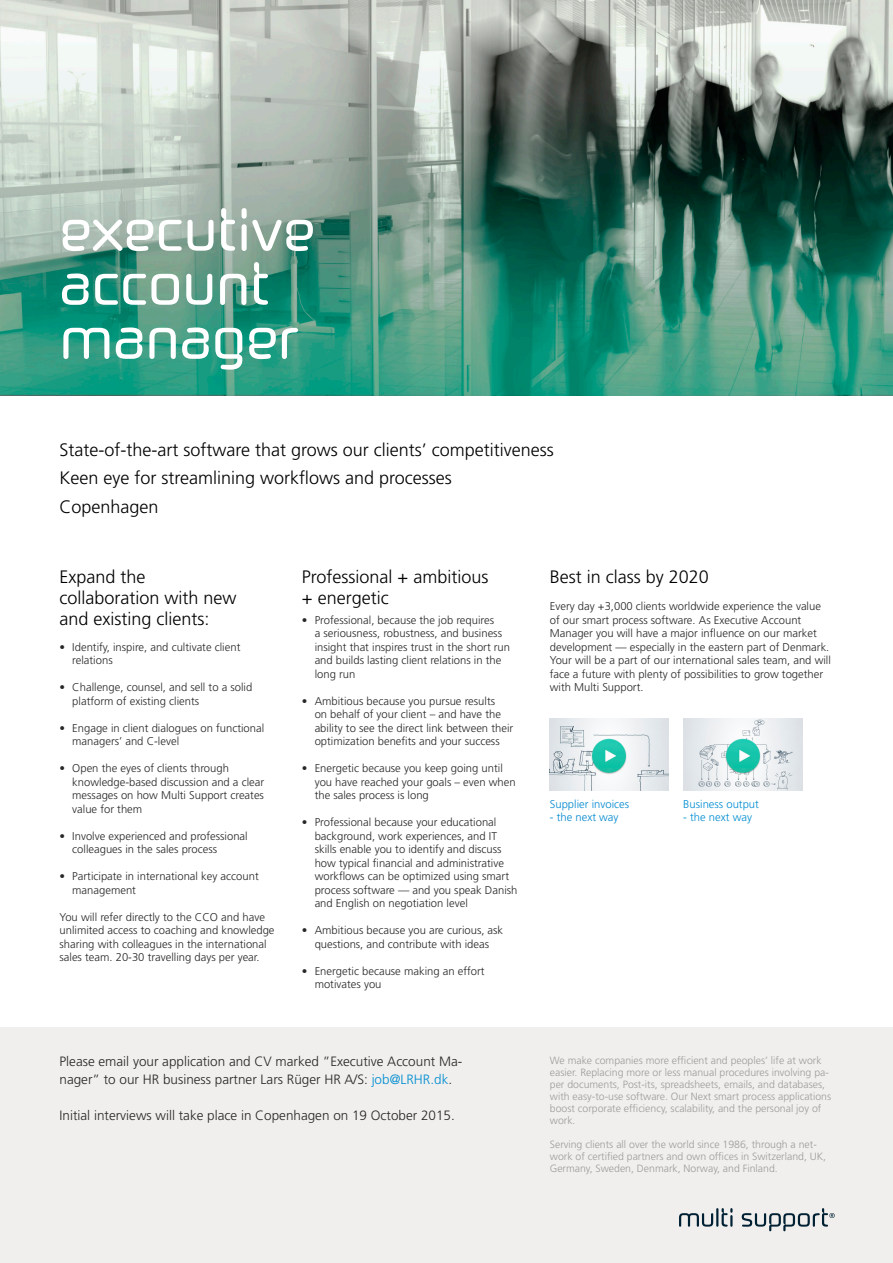
<style>
.page{position:relative;width:893px;height:1263px;background:#fff}
.page>*{position:absolute;margin:0;border:0;box-sizing:border-box;transform-origin:0 0}
.t1{font:54px "MS Headline";color:#fff}
.t2{font:300 18px/21px "Frutiger LT Std";color:#000}
.t3{font:300 13.5px/18px "Frutiger LT Std";color:#272727}
.Brødtekst{font:300 11.25px/13.5px "Frutiger LT Std";color:#272727}
.Brødtekst-2{font:300 11.25px "Frutiger LT Std";color:#0088cf}
.Brødtekst-3{font:300 11.25px "Frutiger LT Std";color:#008dd1}
.t4{font:300 10.5px/12px "Frutiger LT Std";color:#9c9c9c}
.s1{color:#008dd1}
</style>
<div class="page">
<img style="left:0;top:0;width:893px;height:395px">
<div style="left:0;top:1028px;width:893px;height:235px;background:#f1efed"></div>
<svg style="left:679px;top:1208px;width:53px;height:19px"></svg>
<svg style="left:742px;top:1208px;width:92px;height:23px"></svg>
<img style="left:550px;top:718px;width:119px;height:73px">
<img style="left:683px;top:718px;width:119px;height:73px">
<p class="t1" style="left:60px;top:205px;width:257px">executive</p>
<p class="t1" style="left:60px;top:259px;width:212px">account</p>
<p class="t1" style="left:60px;top:313px;width:241px">manager</p>
<p class="t2" style="left:60px;top:439px;width:496px">State-of-the-art software that grows our clients’ competitiveness</p>
<p class="t2" style="left:60px;top:468px;width:394px">Keen eye for streamlining workflows and processes</p>
<p class="t2" style="left:60px;top:496px;width:101px">Copenhagen</p>
<h2 class="t2" style="left:60px;top:567px;width:179px">Expand the collaboration with new and existing clients:</h2>
<p class="Brødtekst" style="left:72px;top:640px;width:170px;text-indent:-13px">• Identify, inspire, and cultivate client relations</p>
<p class="Brødtekst" style="left:72px;top:681px;width:182px;text-indent:-13px">• Challenge, counsel, and sell to a solid platform of existing clients</p>
<p class="Brødtekst" style="left:72px;top:721px;width:193px;text-indent:-13px">• Engage in client dialogues on functional managers’ and C-level</p>
<p class="Brødtekst" style="left:72px;top:762px;width:193px;text-indent:-13px">• Open the eyes of clients through knowledge-based discussion and a clear messages on how Multi Support creates value for them</p>
<p class="Brødtekst" style="left:72px;top:829px;width:177px;text-indent:-13px">• Involve experienced and professional colleagues in the sales process</p>
<p class="Brødtekst" style="left:72px;top:870px;width:188px;text-indent:-13px">• Participate in international key account management</p>
<p class="Brødtekst" style="left:60px;top:910px;width:217px">You will refer directly to the CCO and have unlimited access to coaching and knowledge sharing with colleagues in the international sales team. 20-30 travelling days per year.</p>
<h2 class="t2" style="left:302px;top:567px;width:188px">Professional + ambitious + energetic</h2>
<p class="Brødtekst" style="left:315px;top:613px;width:197px;text-indent:-13px">• Professional, because the job requires<br>a seriousness, robustness, and business insight that inspires trust in the short run and builds lasting client relations in the long run</p>
<p class="Brødtekst" style="left:315px;top:694px;width:200px;text-indent:-13px">• Ambitious because you pursue results<br>on behalf of your client – and have the ability to see the direct link between their optimization benefits and your success</p>
<p class="Brødtekst" style="left:315px;top:762px;width:203px;text-indent:-13px">• Energetic because you keep going until you have reached your goals – even when the sales process is long</p>
<p class="Brødtekst" style="left:315px;top:816px;width:204px;text-indent:-13px">• Professional because your educational background, work experiences, and IT skills enable you to identify and discuss how typical financial and administrative workflows can be optimized using smart process software — and you speak Danish and English on negotiation level</p>
<p class="Brødtekst" style="left:302px;top:924px;width:203px;text-align:center">• Ambitious because you are curious, ask questions, and contribute with ideas</p>
<p class="Brødtekst" style="left:315px;top:964px;width:171px;text-indent:-13px">• Energetic because making an effort motivates you</p>
<p class="t3" style="left:60px;top:1052px;width:404px">Please email your application and CV marked ”Executive Account Ma&shy;nager” to our HR business partner Lars Rüger HR A/S: <span class="s1">job@LRHR.dk</span>.</p>
<p class="t3" style="left:60px;top:1106px;width:397px">Initial interviews will take place in Copenhagen on 19 October 2015.</p>
<h2 class="t2" style="left:550px;top:567px;width:161px">Best in class by 2020</h2>
<p class="Brødtekst" style="left:550px;top:600px;width:283px">Every day +3,000 clients worldwide experience the value of our smart process software. As Executive Account Manager you will have a major influence on our market development — especially in the eastern part of Denmark.<br>Your will be a part of our international sales team, and will face a future with plenty of possibilities to grow together with Multi Support.</p>
<p class="Brødtekst-2" style="left:550px;top:797px;width:81px">Supplier invoices</p>
<p class="Brødtekst-2" style="left:550px;top:811px;width:70px">- the next way</p>
<p class="Brødtekst-3" style="left:683px;top:797px;width:77px">Business output</p>
<p class="Brødtekst-3" style="left:683px;top:811px;width:70px">- the next way</p>
<p class="t4" style="left:550px;top:1054px;width:283px">We make companies more efficient and peoples’ life at work easier. Replacing more or less manual procedures involving pa&shy;per documents, Post-its, spreadsheets, emails, and databases, with easy-to-use software. Our Next smart process applications boost corporate efficiency, scalability, and the personal joy of work.</p>
<p class="t4" style="left:550px;top:1138px;width:278px">Serving clients all over the world since 1986, through a net&shy;work of certified partners and own offices in Switzerland, UK,<br>Germany, Sweden, Denmark, Norway, and Finland.</p>
</div>
